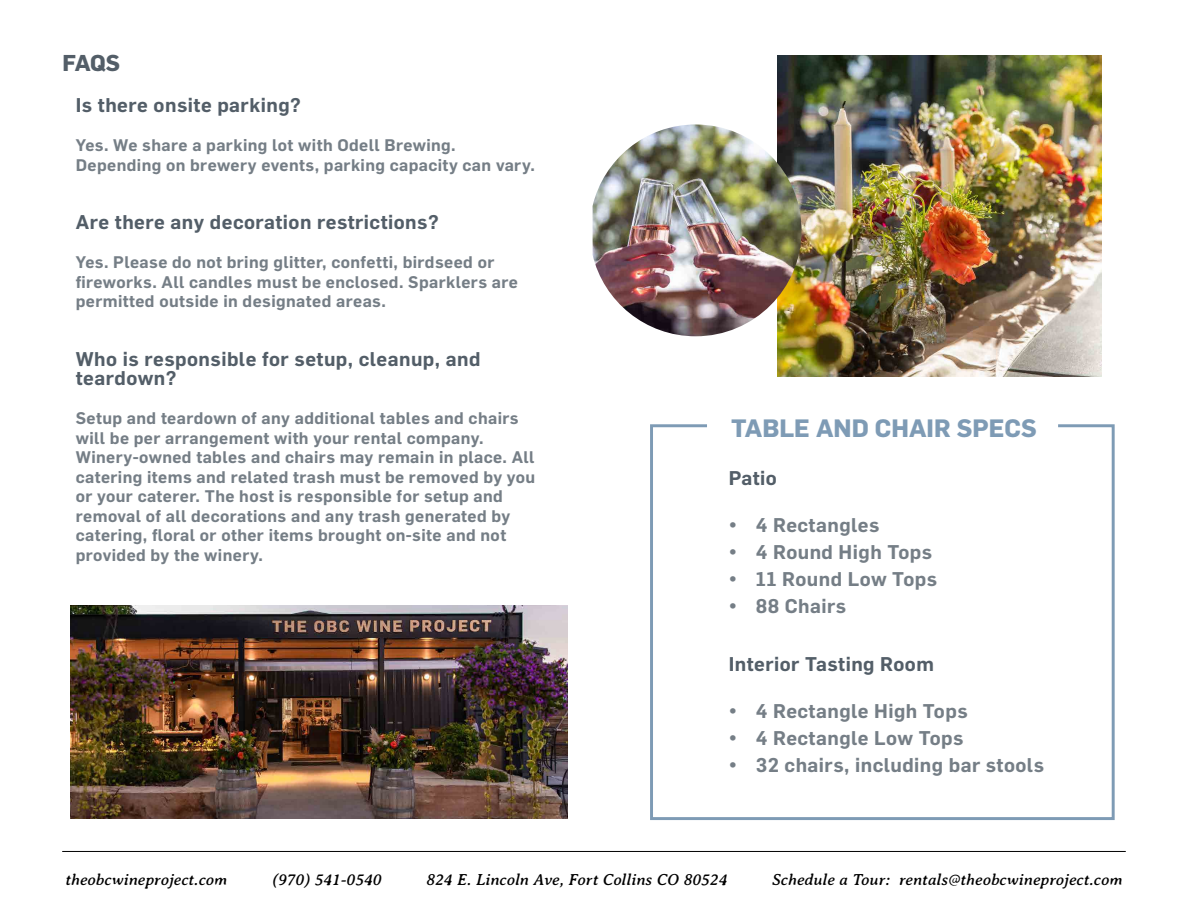
<style>
.page{position:relative;width:1188px;height:918px;background:#fff}
.page>*{position:absolute;margin:0;border:0;box-sizing:border-box;transform-origin:0 0}
.t1{font:700 24.6px "Flama";color:#7e9bb5}
.t2{font:700 22.5px "Flama";color:#535e68}
.t3{font:600 19.5px/19.5px "Flama";letter-spacing:.025em;color:#535e68}
.t4{font:600 19.5px "Flama";letter-spacing:.025em;color:#757e86}
.t5{font:600 16.5px/19.5px "Flama";letter-spacing:.025em;color:#757e86}
.t6{font:italic 16.5px "Averia Serif";color:#000}
</style>
<div class="page">
<hr style="left:62px;top:851px;width:1064px;height:1px;background:#000">
<img style="left:71px;top:605px;width:497px;height:214px">
<img style="left:777px;top:55px;width:325px;height:321px">
<img style="left:593px;top:124px;width:209px;height:212px">
<svg style="left:650px;top:424px;width:465px;height:396px"></svg>
<h2 class="t2" style="left:63px;top:50px;width:59px">FAQS</h2>
<p class="t3" style="left:76px;top:94px;width:227px">Is there onsite parking?</p>
<p class="t5" style="left:76px;top:134px;width:461px">Yes. We share a parking lot with Odell Brewing.<br>Depending on brewery events, parking capacity can vary.</p>
<p class="t3" style="left:76px;top:211px;width:364px">Are there any decoration restrictions?</p>
<p class="t5" style="left:76px;top:251px;width:444px">Yes. Please do not bring glitter, confetti, birdseed or fireworks. All candles must be enclosed. Sparklers are permitted outside in designated areas.</p>
<p class="t3" style="left:76px;top:348px;width:406px">Who is responsible for setup, cleanup, and teardown?</p>
<p class="t5" style="left:76px;top:407px;width:461px">Setup and teardown of any additional tables and chairs will be per arrangement with your rental company.<br>Winery-owned tables and chairs may remain in place. All catering items and related trash must be removed by you or your caterer. The host is responsible for setup and removal of all decorations and any trash generated by catering, floral or other items brought on-site and not provided by the winery.</p>
<h1 class="t1" style="left:731px;top:413px;width:307px">TABLE AND CHAIR SPECS</h1>
<p class="t3" style="left:729px;top:467px;width:50px">Patio</p>
<p class="t4" style="left:729px;top:511px;width:152px">• 4 Rectangles</p>
<p class="t4" style="left:729px;top:538px;width:205px">• 4 Round High Tops</p>
<p class="t4" style="left:729px;top:565px;width:210px">• 11 Round Low Tops</p>
<p class="t4" style="left:729px;top:592px;width:119px">• 88 Chairs</p>
<p class="t3" style="left:729px;top:653px;width:207px">Interior Tasting Room</p>
<p class="t4" style="left:729px;top:697px;width:241px">• 4 Rectangle High Tops</p>
<p class="t4" style="left:729px;top:724px;width:236px">• 4 Rectangle Low Tops</p>
<p class="t4" style="left:729px;top:751px;width:317px">• 32 chairs, including bar stools</p>
<p class="t6" style="left:65px;top:870px;width:164px">theobcwineproject.com</p>
<p class="t6" style="left:272px;top:870px;width:111px">(970) 541-0540</p>
<p class="t6" style="left:426px;top:870px;width:303px">824 E. Lincoln Ave, Fort Collins CO 80524</p>
<p class="t6" style="left:772px;top:870px;width:352px">Schedule a Tour: rentals@theobcwineproject.com</p>
</div>
